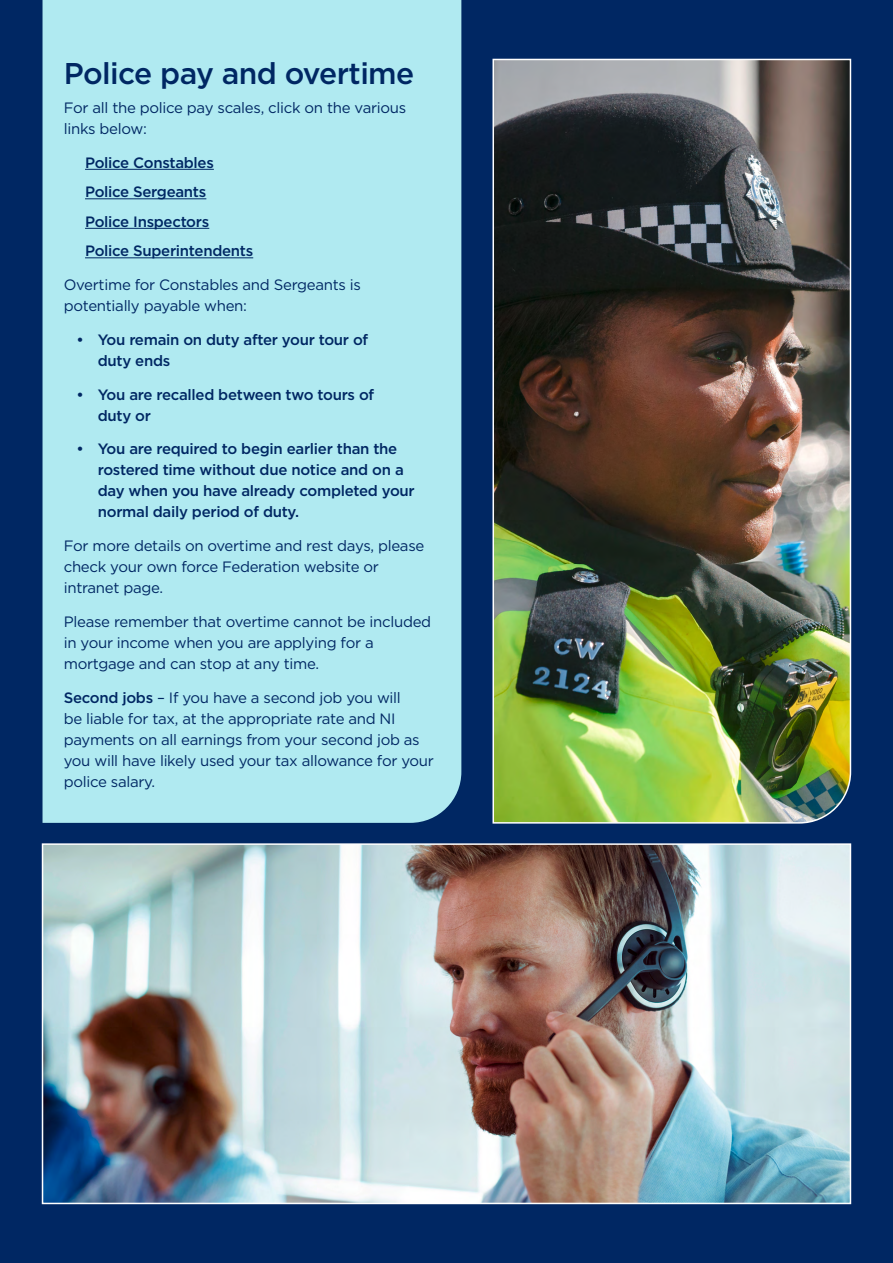
<style>
.page{position:relative;width:893px;height:1263px;background:#002763}
.page>*{position:absolute;margin:0;border:0;box-sizing:border-box;transform-origin:0 0}
.t1{font:500 30px "Gotham";letter-spacing:-.02em;color:#002763}
.t2{font:15px/21px "Gotham";letter-spacing:-.02em;color:#002763}
.t3{font:500 15px/21px "Gotham";letter-spacing:-.02em;color:#002763}
.s1{font-weight:500}
</style>
<div class="page">
<div style="left:43px;top:0;width:418px;height:823px;background:#b0eaf1"></div>
<img style="left:492px;top:58px;width:360px;height:766px">
<hr style="left:85px;top:169px;width:129px;height:1px;background:#002763">
<hr style="left:85px;top:198px;width:121px;height:1px;background:#002763">
<hr style="left:85px;top:228px;width:124px;height:1px;background:#002763">
<hr style="left:85px;top:257px;width:168px;height:1px;background:#002763">
<img style="left:45px;top:846px;width:803px;height:355px">
<div style="left:42px;top:843px;width:809px;height:361px;border:2px solid #fff"></div>
<h1 class="t1" style="left:64px;top:53px;width:352px">Police pay and overtime</h1>
<p class="t2" style="left:64px;top:97px;width:344px">For all the police pay scales, click on the various links below:</p>
<p class="t3" style="left:85px;top:148px;width:170px;line-height:29.5px">Police Constables<br>Police Sergeants<br>Police Inspectors<br>Police Superintendents</p>
<p class="t2" style="left:64px;top:274px;width:299px">Overtime for Constables and Sergeants is potentially payable when:</p>
<p class="t3" style="left:98px;top:329px;width:272px;text-indent:-21px">• You remain on duty after your tour of duty ends</p>
<p class="t3" style="left:98px;top:384px;width:278px;text-indent:-21px">• You are recalled between two tours of duty or</p>
<p class="t3" style="left:98px;top:438px;width:319px;text-indent:-21px">• You are required to begin earlier than the rostered time without due notice and on a day when you have already completed your normal daily period of duty.</p>
<p class="t2" style="left:64px;top:535px;width:362px">For more details on overtime and rest days, please check your own force Federation website or intranet page.</p>
<p class="t2" style="left:64px;top:611px;width:369px">Please remember that overtime cannot be included in your income when you are applying for a mortgage and can stop at any time.</p>
<p class="t2" style="left:64px;top:686px;width:372px"><span class="s1">Second jobs</span> – If you have a second job you will<br>be liable for tax, at the appropriate rate and NI payments on all earnings from your second job as you will have likely used your tax allowance for your police salary.</p>
</div>
